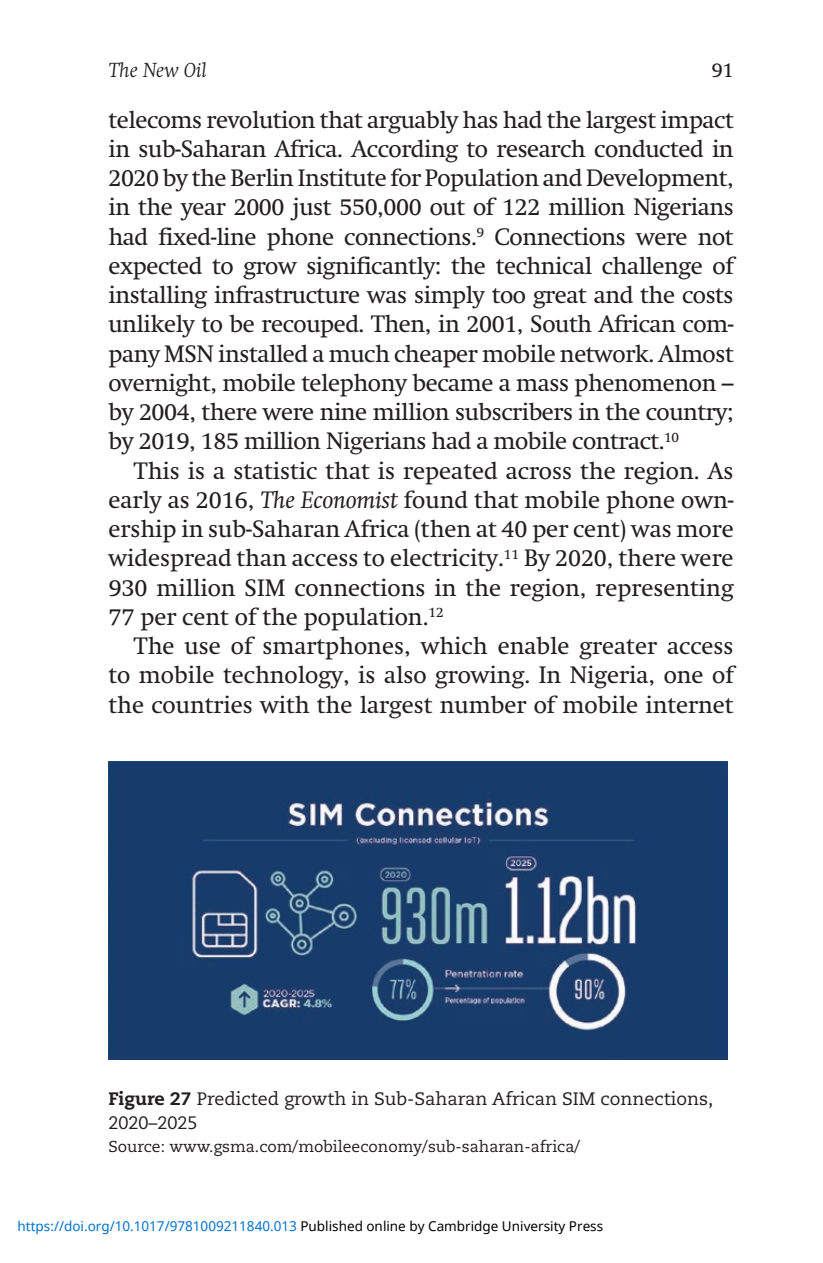
<style>
.page{position:relative;width:823px;height:1263px;background:#fff}
.page>*{position:absolute;margin:0;border:0;box-sizing:border-box;transform-origin:0 0}
.para{font:23.62px "Swift";letter-spacing:-.015em;color:#231f20}
.t1{font:italic 300 20.25px "Swift";color:#231f20}
.t2{font:20.25px "Swift";color:#231f20}
.capt{font:18px/24.8px "Caecilia";color:#231f20}
.Fig_SC{font:15.75px "Caecilia";color:#231f20}
.t3{font:13.5px "Noto Sans";color:#0172cf}
.s1{font-style:italic}
.s2{font-weight:800}
.s3{color:#000}
</style>
<div class="page">
<img style="left:108px;top:762px;width:619px;height:297px">
<p class="t1" style="left:108px;top:58px;width:100px">The New Oil</p>
<p class="t2" style="left:711px;top:58px;width:24px">91</p>
<p class="para" style="left:108px;top:106px;width:627px">telecoms revolution that arguably has had the largest impact</p>
<p class="para" style="left:108px;top:135px;width:627px">in sub-Saharan Africa. According to research conducted in</p>
<p class="para" style="left:108px;top:164px;width:627px">2020 by the Berlin Institute for Population and Development,</p>
<p class="para" style="left:108px;top:193px;width:627px">in the year 2000 just 550,000 out of 122 million Nigerians</p>
<p class="para" style="left:108px;top:223px;width:627px">had fixed-line phone connections.<sup>9</sup> Connections were not</p>
<p class="para" style="left:108px;top:252px;width:627px">expected to grow significantly: the technical challenge of</p>
<p class="para" style="left:108px;top:281px;width:626px">installing infrastructure was simply too great and the costs</p>
<p class="para" style="left:108px;top:310px;width:627px">unlikely to be recouped. Then, in 2001, South African com-</p>
<p class="para" style="left:108px;top:340px;width:627px">pany MSN installed a much cheaper mobile network. Almost</p>
<p class="para" style="left:108px;top:369px;width:627px">overnight, mobile telephony became a mass phenomenon –</p>
<p class="para" style="left:108px;top:398px;width:626px">by 2004, there were nine million subscribers in the country;</p>
<p class="para" style="left:108px;top:427px;width:572px">by 2019, 185 million Nigerians had a mobile contract.<sup>10</sup></p>
<p class="para" style="left:134px;top:457px;width:601px">This is a statistic that is repeated across the region. As</p>
<p class="para" style="left:108px;top:486px;width:627px">early as 2016, <span class="s1">The Economist</span> found that mobile phone own-</p>
<p class="para" style="left:108px;top:515px;width:627px">ership in sub-Saharan Africa (then at 40 per cent) was more</p>
<p class="para" style="left:108px;top:544px;width:627px">widespread than access to electricity.<sup>11</sup> By 2020, there were</p>
<p class="para" style="left:108px;top:574px;width:627px">930 million SIM connections in the region, representing</p>
<p class="para" style="left:108px;top:603px;width:337px">77 per cent of the population.<sup>12</sup></p>
<p class="para" style="left:134px;top:632px;width:601px">The use of smartphones, which enable greater access</p>
<p class="para" style="left:108px;top:661px;width:627px">to mobile technology, is also growing. In Nigeria, one of</p>
<p class="para" style="left:108px;top:691px;width:627px">the countries with the largest number of mobile internet</p>
<p class="capt" style="left:108px;top:1086px;width:606px"><span class="s2">Figure 27</span> Predicted growth in Sub-Saharan African SIM connections,<br>2020–2025</p>
<p class="Fig_SC" style="left:108px;top:1137px;width:473px">Source: www.gsma.com/mobileeconomy/sub-saharan-africa/</p>
<p class="t3" style="left:18px;top:1216px;width:587px">https://doi.org/10.1017/9781009211840.013 <span class="s3">Published online by Cambridge University Press</span></p>
</div>
